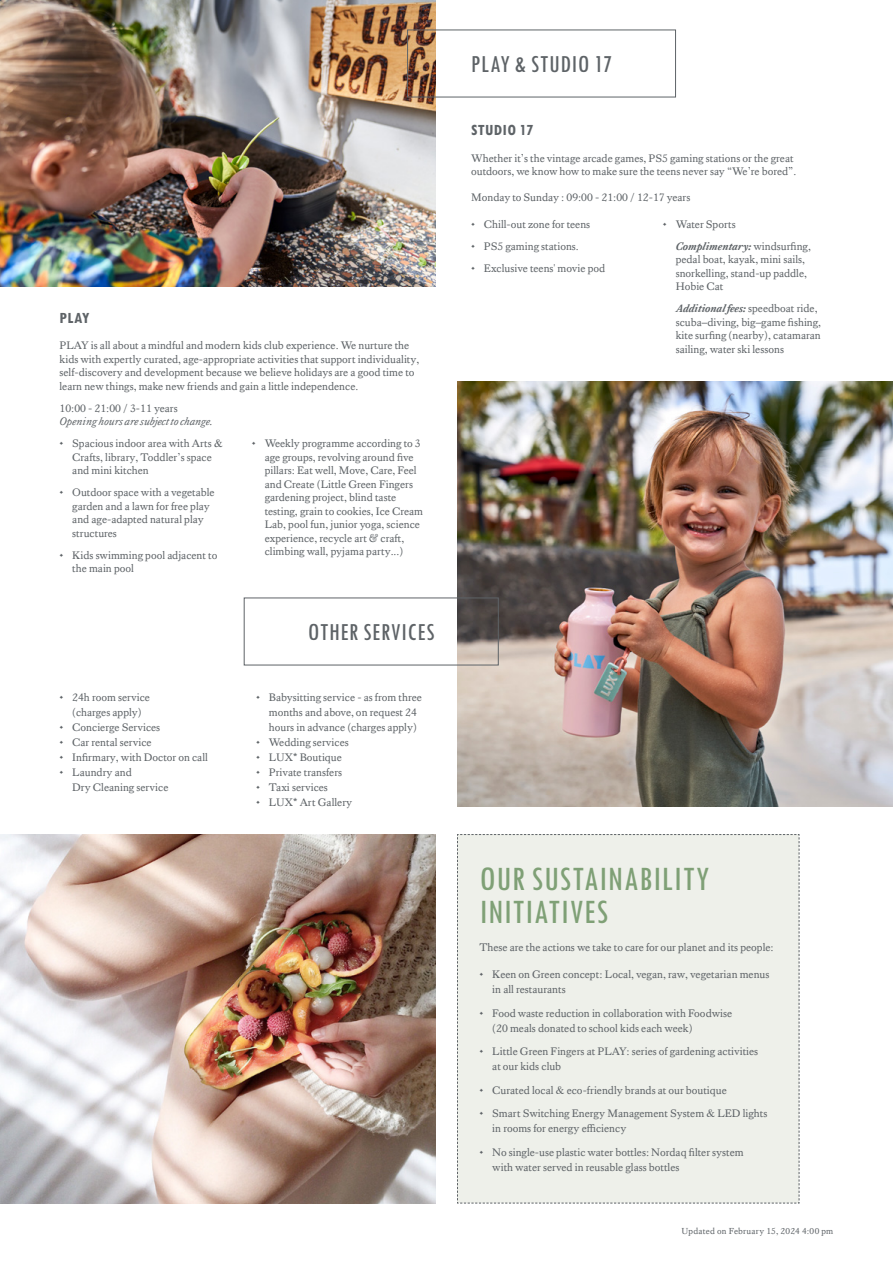
<style>
.page{position:relative;width:893px;height:1263px;background:#fff}
.page>*{position:absolute;margin:0;border:0;box-sizing:border-box;transform-origin:0 0}
.t1{font:500 condensed 35.7px/33.6px "Tw Cen MT Std";letter-spacing:.025em;color:#7fa076}
.t2{font:500 condensed 25.5px "Tw Cen MT Std";letter-spacing:.025em;color:#5e6367}
.t3{font:700 condensed 16.5px "Tw Cen MT Std";letter-spacing:.025em;color:#5e6367}
.t4{font:11.25px/13.5px "Kings Caslon";color:#5e6367}
.t5{font:italic 11.25px "Kings Caslon";color:#5e6367}
.t6{font:9px "Kings Caslon";letter-spacing:.02em;color:#5e6367}
.s1{font-family:"Times New Roman"}
.s2{font-family:"Arial"}
.s3{font-weight:700;font-style:italic}
.s4{font-family:"Times"}
</style>
<div class="page">
<img style="left:0;top:0;width:436px;height:287px">
<img style="left:0;top:834px;width:436px;height:369px">
<img style="left:457px;top:381px;width:436px;height:426px">
<div style="left:244px;top:598px;width:254px;height:67px;border:1px solid #5e6367"></div>
<div style="left:457px;top:834px;width:343px;height:370px;background:#eef0ea"></div>
<h3 class="t3" style="left:60px;top:309px;width:32px">PLAY</h3>
<p class="t4" style="left:60px;top:339px;width:361px">PLAY is all about a mindful and modern kids club experience. We nurture the kids with expertly curated, age-appropriate activities that support individuality, self-discovery and development because we believe holidays are a good time to learn new things, make new friends and gain a little independence.</p>
<p class="t4" style="left:60px;top:401px;width:120px">10:00 - 21:00 / 3-11 years</p>
<p class="t5" style="left:60px;top:415px;width:155px">Opening hours are subject to change.</p>
<p class="t4" style="left:72px;top:437px;width:152px;text-indent:-13px">• Spacious indoor area with Arts <span class="s1">&amp;<br></span>Crafts, library, Toddler’s space and mini kitchen</p>
<p class="t4" style="left:72px;top:486px;width:144px;text-indent:-13px">• Outdoor space with a vegetable garden and a lawn for free play and age-adapted natural play structures</p>
<p class="t4" style="left:72px;top:548px;width:147px;text-indent:-13px">• Kids swimming pool adjacent to the main pool</p>
<p class="t4" style="left:265px;top:437px;width:160px;text-indent:-13px">• Weekly programme according to 3 age groups, revolving around five pillars: Eat well, Move, Care, Feel and Create (Little Green Fingers gardening project, blind taste testing, grain to cookies, Ice Cream Lab, pool fun, junior yoga, science experience, recycle art &amp; craft, climbing wall, pyjama party...)</p>
<p class="t4" style="left:60px;top:689px;width:92px;line-height:15px;text-align:center">• 24h room service (charges apply)</p>
<p class="t4" style="left:60px;top:720px;width:102px">• Concierge Services</p>
<p class="t4" style="left:60px;top:735px;width:94px">• Car rental service</p>
<p class="t4" style="left:60px;top:750px;width:150px">• Infirmary, with Doctor on call</p>
<p class="t4" style="left:72px;top:764px;width:98px;line-height:15px;text-indent:-13px">• Laundry and<br>Dry Cleaning service</p>
<h2 class="t2" style="left:308px;top:619px;width:128px">OTHER SERVICES</h2>
<p class="t4" style="left:269px;top:689px;width:155px;line-height:15px;text-indent:-13px">• Babysitting service - as from three months and above, on request 24 hours in advance (charges apply)</p>
<p class="t4" style="left:256px;top:735px;width:94px">• Wedding services</p>
<p class="t4" style="left:256px;top:750px;width:87px">• LUX<span class="s2">*</span> Boutique</p>
<p class="t4" style="left:256px;top:765px;width:88px">• Private transfers</p>
<p class="t4" style="left:256px;top:780px;width:73px">• Taxi services</p>
<p class="t4" style="left:256px;top:795px;width:98px">• LUX<span class="s2">*</span> Art Gallery</p>
<h2 class="t2" style="left:471px;top:51px;width:142px">PLAY &amp; STUDIO 17</h2>
<h3 class="t3" style="left:471px;top:122px;width:64px">STUDIO 17</h3>
<p class="t4" style="left:471px;top:151px;width:327px">Whether it’s the vintage arcade games, PS5 gaming stations or the great outdoors, we know how to make sure the teens never say “We’re bored”.</p>
<p class="t4" style="left:471px;top:191px;width:221px">Monday to Sunday : 09:00 - 21:00 / 12-17 years</p>
<p class="t4" style="left:471px;top:217px;width:121px">• Chill-out zone for teens</p>
<p class="t4" style="left:471px;top:239px;width:109px">• PS5 gaming stations.</p>
<p class="t4" style="left:471px;top:261px;width:136px">• Exclusive teens' movie pod</p>
<p class="t4" style="left:676px;top:213px;width:137px;line-height:22px;text-indent:-13px">• Water Sports<br><span class="s3">Complimentary:</span> windsurfing,</p>
<p class="t4" style="left:676px;top:253px;width:133px">pedal boat, kayak, mini sails, snorkelling, stand-up paddle,<br>Hobie Cat</p>
<p class="t4" style="left:676px;top:302px;width:147px"><span class="s3">Additional fees:</span> speedboat ride, scuba–diving, big–game fishing, kite surfing (nearby), catamaran sailing, water ski lessons</p>
<h1 class="t1" style="left:480px;top:862px;width:231px">OUR SUSTAINABILITY<br>INITIATIVES</h1>
<p class="t4" style="left:480px;top:940px;width:296px">These are the actions we take to care for our planet and its people:</p>
<p class="t4" style="left:492px;top:967px;width:279px;line-height:15px;text-indent:-13px">• Keen on Green concept: Local, vegan, raw, vegetarian menus in all restaurants</p>
<p class="t4" style="left:492px;top:1005px;width:241px;line-height:15px;text-indent:-13px">• Food waste reduction in collaboration with Foodwise (20 meals donated to school kids each week)</p>
<p class="t4" style="left:492px;top:1044px;width:267px;line-height:15px;text-indent:-13px">• Little Green Fingers at PLAY: series of gardening activities at our kids club</p>
<p class="t4" style="left:480px;top:1083px;width:249px">• Curated local <span class="s4">&amp;</span> eco-friendly brands at our boutique</p>
<p class="t4" style="left:492px;top:1106px;width:276px;line-height:15px;text-indent:-13px">• Smart Switching Energy Management System <span class="s4">&amp;</span> LED lights in rooms for energy efficiency</p>
<p class="t4" style="left:492px;top:1144px;width:253px;line-height:15px;text-indent:-13px">• No single-use plastic water bottles: Nordaq filter system with water served in reusable glass bottles</p>
<p class="t6" style="left:682px;top:1226px;width:153px">Updated on February 15, 2024 4:00 pm</p>
</div>
